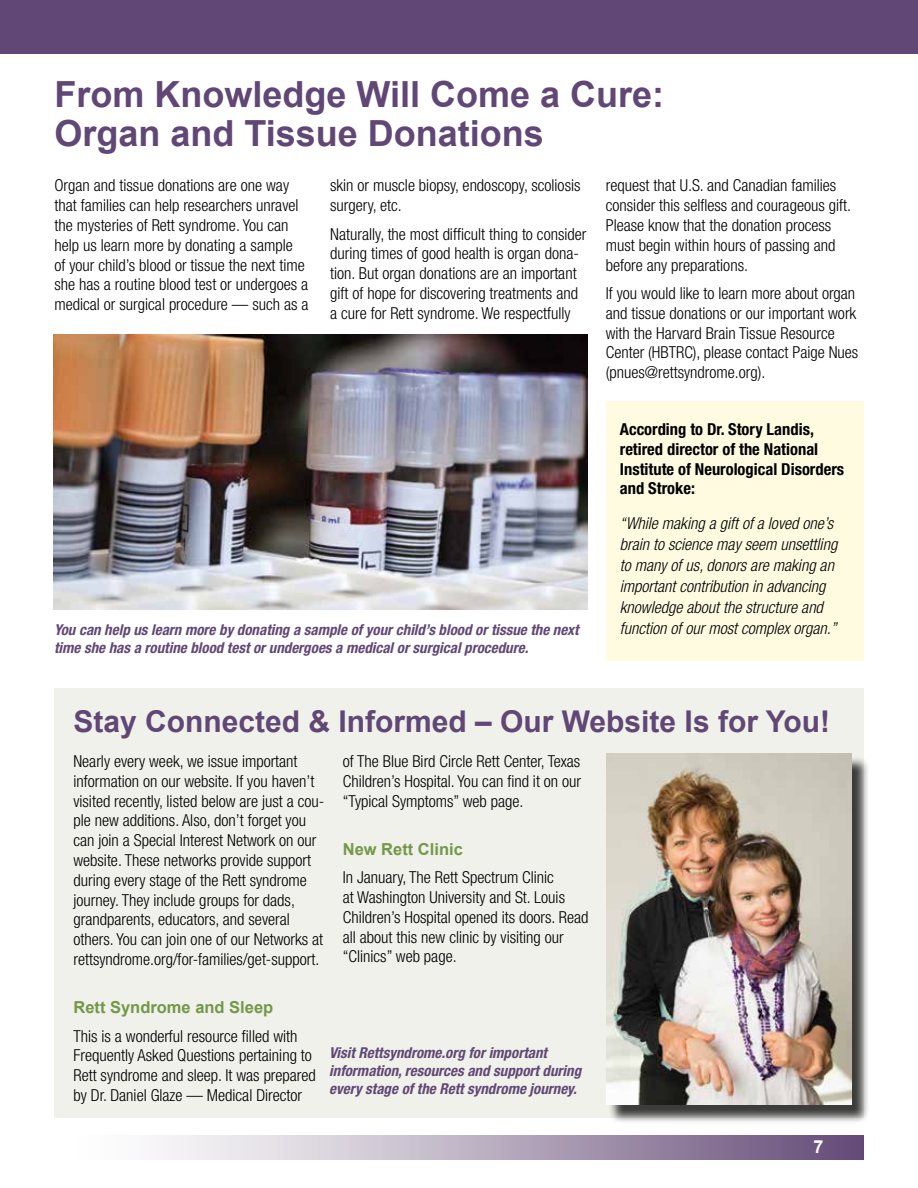
<style>
.page{position:relative;width:918px;height:1188px;background:#fff}
.page>*{position:absolute;margin:0;border:0;box-sizing:border-box;transform-origin:0 0}
.t1{font:700 36px/39px "Arial";color:#614776}
.t2{font:700 30px "Arial";color:#614776}
.t3{font:700 18px "Arial";color:#fff}
.t4{font:300 condensed 16.5px/19.8px "Helvetica Neue";color:#000}
.t5{font:italic 300 condensed 16.5px/21px "Helvetica Neue";color:#000}
.t6{font:700 condensed 16.5px/19.8px "Helvetica Neue";color:#000}
.t7{font:700 16.5px "Arial";color:#739849}
.t8{font:italic 700 condensed 15px/18px "Helvetica Neue";color:#614876}
</style>
<div class="page">
<div style="left:54px;top:689px;width:810px;height:429px;background:#eff1ea"></div>
<div style="left:0;top:0;width:918px;height:54px;background:#614776"></div>
<div style="left:54px;top:1136px;width:810px;height:23px;background:linear-gradient(to right,#fff,#6a517b)"></div>
<img style="left:54px;top:335px;width:534px;height:274px">
<div style="left:606px;top:402px;width:258px;height:259px;background:#fefbe1"></div>
<div style="left:608px;top:756px;width:262px;height:368px;background:#000;opacity:.75"></div>
<img style="left:606px;top:754px;width:245px;height:351px">
<h1 class="t1" style="left:54px;top:76px;width:611px">From Knowledge Will Come a Cure:<br>Organ and Tissue Donations</h1>
<p class="t4" style="left:54px;top:175px;width:256px">Organ and tissue donations are one way that families can help researchers unravel the mysteries of Rett syndrome. You can help us learn more by donating a sample<br>of your child’s blood or tissue the next time she has a routine blood test or undergoes a medical or surgical procedure — such as a</p>
<p class="t4" style="left:330px;top:175px;width:252px">skin or muscle biopsy, endoscopy, scoliosis surgery, etc.</p>
<p class="t4" style="left:606px;top:175px;width:247px">request that U.S. and Canadian families consider this selfless and courageous gift.<br>Please know that the donation process must begin within hours of passing and before any preparations.</p>
<p class="t4" style="left:606px;top:283px;width:254px">If you would like to learn more about organ and tissue donations or our important work with the Harvard Brain Tissue Resource Center (HBTRC), please contact Paige Nues (pnues@rettsyndrome.org).</p>
<p class="t4" style="left:330px;top:224px;width:258px">Naturally, the most difficult thing to consider during times of good health is organ dona&shy;tion. But organ donations are an important gift of hope for discovering treatments and a cure for Rett syndrome. We respectfully</p>
<p class="t8" style="left:54px;top:621px;width:526px">You can help us learn more by donating a sample of your child’s blood or tissue the next time she has a routine blood test or undergoes a medical or surgical procedure.</p>
<p class="t6" style="left:620px;top:419px;width:226px">According to Dr. Story Landis, retired director of the National<br>Institute of Neurological Disorders and Stroke:</p>
<p class="t5" style="left:620px;top:512px;width:219px">“While making a gift of a loved one’s brain to science may seem unsettling to many of us, donors are making an important contribution in advancing knowledge about the structure and function of our most complex organ.”</p>
<h2 class="t2" style="left:73px;top:702px;width:758px">Stay Connected &amp; Informed – Our Website Is for You!</h2>
<p class="t4" style="left:73px;top:751px;width:252px">Nearly every week, we issue important information on our website. If you haven’t visited recently, listed below are just a cou&shy;ple new additions. Also, don’t forget you can join a Special Interest Network on our website. These networks provide support during every stage of the Rett syndrome journey. They include groups for dads, grandparents, educators, and several others. You can join one of our Networks at rettsyndrome.org/for-families/get-support.</p>
<p class="t7" style="left:73px;top:997px;width:201px">Rett Syndrome and Sleep</p>
<p class="t4" style="left:73px;top:1026px;width:244px">This is a wonderful resource filled with Frequently Asked Questions pertaining to Rett syndrome and sleep. It was prepared by Dr. Daniel Glaze — Medical Director</p>
<p class="t4" style="left:343px;top:751px;width:240px;text-align:justify">of The Blue Bird Circle Rett Center, Texas Children’s Hospital. You can find it on our “Typical Symptoms” web page.</p>
<p class="t7" style="left:343px;top:838px;width:122px">New Rett Clinic</p>
<p class="t4" style="left:343px;top:867px;width:247px">In January, The Rett Spectrum Clinic<br>at Washington University and St. Louis Children’s Hospital opened its doors. Read all about this new clinic by visiting our “Clinics” web page.</p>
<p class="t8" style="left:329px;top:1043px;width:253px">Visit Rettsyndrome.org for important information, resources and support during every stage of the Rett syndrome journey.</p>
<p class="t3" style="left:813px;top:1134px;width:12px">7</p>
</div>
